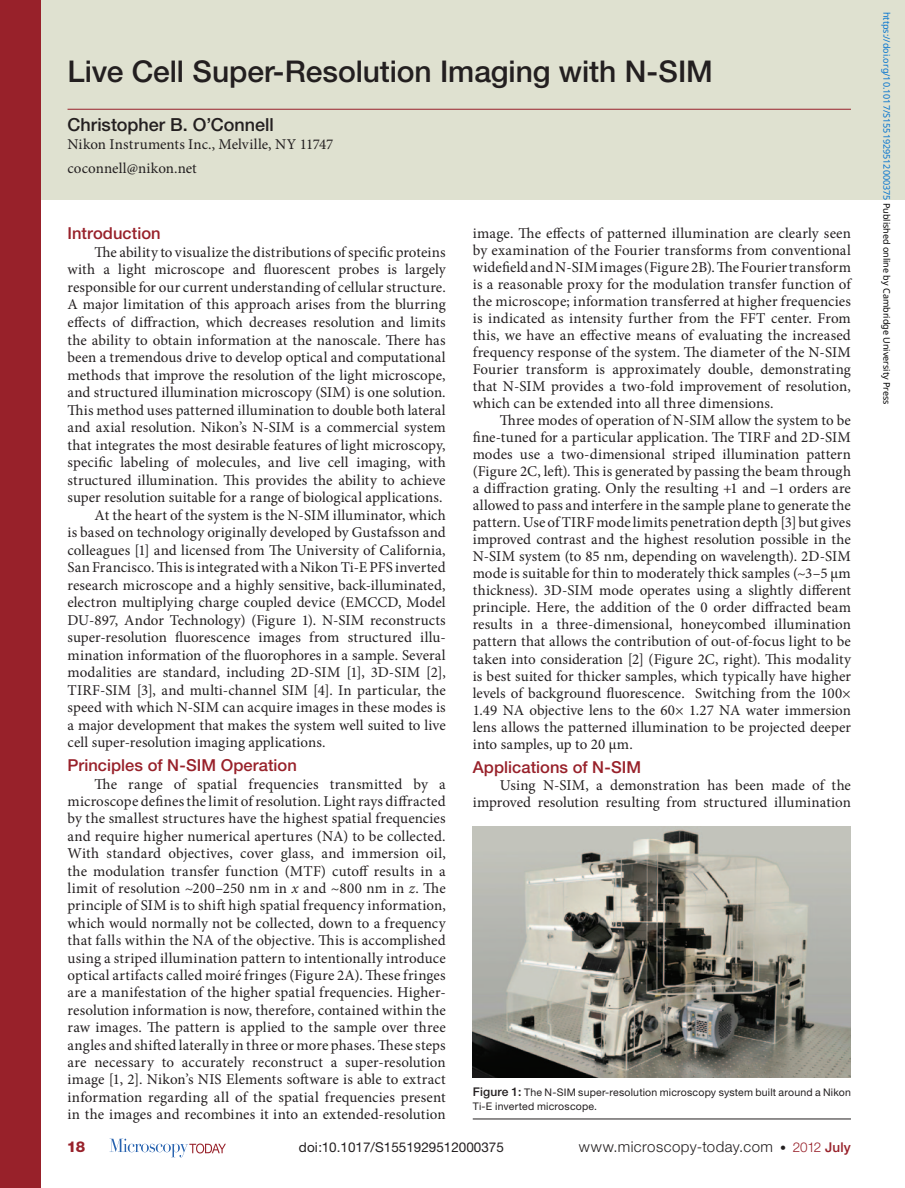
<style>
.page{position:relative;width:905px;height:1188px;background:#fff}
.page>*{position:absolute;margin:0;border:0;box-sizing:border-box;transform-origin:0 0}
.t1{font:500 30px "Helvetica Neue";letter-spacing:-.005em;color:#231f20}
.t2{font:500 18px "Helvetica Neue";color:#231f20}
.t3{font:500 16.5px "Helvetica Neue";color:#98212a}
.t4{font:15px/17.1px "Minion Pro";letter-spacing:.005em;color:#231f20;text-align:justify}
.t5{font:300 15px "Helvetica Neue";letter-spacing:.03em;color:#231f20}
.t6{font:800 15px "Helvetica Neue";color:#98212a}
.t7{font:13.5px "Helvetica Neue";color:#231f20}
.t8{font:10.5px/13.5px "Helvetica Neue";letter-spacing:.015em;color:#231f20}
.t9{font:9px "Noto Sans";color:#0172cf}
.s1{font-style:italic}
.s2{font-weight:500;font-size:12px}
.s3{font-size:12px}
.s4{font-size:13.5px;color:#98212a}
.s5{font-weight:500;font-size:13.5px;color:#98212a}
.s6{color:#000}
</style>
<div class="page">
<svg style="left:110px;top:1139px;width:116px;height:18px"></svg>
<div style="left:11px;top:0;width:893px;height:200px;background:#dfe1d0"></div>
<div style="left:0;top:0;width:40px;height:1188px;background:#98212a"></div>
<hr style="left:68px;top:109px;width:782px;height:1px;background:#98212a">
<hr style="left:473px;top:1119px;width:378px;height:1px;background:#231f20">
<img style="left:473px;top:827px;width:378px;height:251px">
<h1 class="t1" style="left:68px;top:53px;width:647px">Live Cell Super-Resolution Imaging with N-SIM</h1>
<p class="t2" style="left:68px;top:113px;width:208px">Christopher B. O’Connell</p>
<p class="t4" style="left:68px;top:132px;width:267px;line-height:24px">Nikon Instruments Inc., Melville, NY 11747 coconnell@nikon.net</p>
<p class="t3" style="left:68px;top:224px;width:95px">Introduction</p>
<p class="t4" style="left:94px;top:244px;width:352px">The ability to visualize the distributions of specific proteins</p>
<p class="t4" style="left:68px;top:261px;width:380px">with a light microscope and fluorescent probes is largely</p>
<p class="t4" style="left:68px;top:279px;width:380px">responsible for our current understanding of cellular structure.</p>
<p class="t4" style="left:68px;top:296px;width:379px">A major limitation of this approach arises from the blurring</p>
<p class="t4" style="left:68px;top:314px;width:379px">effects of diffraction, which decreases resolution and limits</p>
<p class="t4" style="left:68px;top:331px;width:379px">the ability to obtain information at the nanoscale. There has</p>
<p class="t4" style="left:68px;top:349px;width:379px">been a tremendous drive to develop optical and computational</p>
<p class="t4" style="left:68px;top:366px;width:380px">methods that improve the resolution of the light microscope,</p>
<p class="t4" style="left:68px;top:384px;width:379px">and structured illumination microscopy (SIM) is one solution.</p>
<p class="t4" style="left:68px;top:401px;width:380px">This method uses patterned illumination to double both lateral</p>
<p class="t4" style="left:68px;top:419px;width:379px">and axial resolution. Nikon’s N-SIM is a commercial system</p>
<p class="t4" style="left:68px;top:436px;width:379px">that integrates the most desirable features of light microscopy,</p>
<p class="t4" style="left:68px;top:454px;width:380px">specific labeling of molecules, and live cell imaging, with</p>
<p class="t4" style="left:68px;top:471px;width:379px">structured illumination. This provides the ability to achieve</p>
<p class="t4" style="left:68px;top:489px;width:376px">super resolution suitable for a range of biological applications.</p>
<p class="t4" style="left:94px;top:506px;width:352px">At the heart of the system is the N-SIM illuminator, which</p>
<p class="t4" style="left:68px;top:524px;width:380px">is based on technology originally developed by Gustafsson and</p>
<p class="t4" style="left:68px;top:541px;width:379px">colleagues [1] and licensed from The University of California,</p>
<p class="t4" style="left:68px;top:559px;width:379px">San Francisco. This is integrated with a Nikon Ti-E PFS inverted</p>
<p class="t4" style="left:68px;top:576px;width:379px">research microscope and a highly sensitive, back-illuminated,</p>
<p class="t4" style="left:68px;top:594px;width:380px">electron multiplying charge coupled device (EMCCD, Model</p>
<p class="t4" style="left:68px;top:611px;width:380px">DU-897, Andor Technology) (Figure 1). N-SIM reconstructs</p>
<p class="t4" style="left:68px;top:629px;width:379px">super-resolution fluorescence images from structured illu-</p>
<p class="t4" style="left:68px;top:646px;width:379px">mination information of the fluorophores in a sample. Several</p>
<p class="t4" style="left:68px;top:664px;width:380px">modalities are standard, including 2D-SIM [1], 3D-SIM [2],</p>
<p class="t4" style="left:68px;top:681px;width:380px">TIRF-SIM [3], and multi-channel SIM [4]. In particular, the</p>
<p class="t4" style="left:68px;top:699px;width:380px">speed with which N-SIM can acquire images in these modes is</p>
<p class="t4" style="left:68px;top:716px;width:380px">a major development that makes the system well suited to live</p>
<p class="t4" style="left:68px;top:734px;width:259px">cell super-resolution imaging applications.</p>
<p class="t3" style="left:68px;top:756px;width:231px">Principles of N-SIM Operation</p>
<p class="t4" style="left:68px;top:775px;width:380px;text-indent:27px">The range of spatial frequencies transmitted by a microscope defines the limit of resolution. Light rays diffracted by the smallest structures have the highest spatial frequencies and require higher numerical apertures (NA) to be collected.<br>With standard objectives, cover glass, and immersion oil, the modulation transfer function (MTF) cutoff results in a limit of resolution ~200–250 nm in <span class="s1">x</span> and ~800 nm in <span class="s1">z</span>. The principle of SIM is to shift high spatial frequency information, which would normally not be collected, down to a frequency that falls within the NA of the objective. This is accomplished using a striped illumination pattern to intentionally introduce optical artifacts called moiré fringes (Figure 2A). These fringes are a manifestation of the higher spatial frequencies. Higher&shy;resolution information is now, therefore, contained within the raw images. The pattern is applied to the sample over three angles and shifted laterally in three or more phases. These steps are necessary to accurately reconstruct a super-resolution image [1, 2]. Nikon’s NIS Elements software is able to extract information regarding all of the spatial frequencies present in the images and recombines it into an extended-resolution</p>
<p class="t4" style="left:472px;top:224px;width:380px">image. The effects of patterned illumination are clearly seen by examination of the Fourier transforms from conventional widefield and N-SIM images (Figure 2B). The Fourier transform is a reasonable proxy for the modulation transfer function of the microscope; information transferred at higher frequencies is indicated as intensity further from the FFT center. From this, we have an effective means of evaluating the increased frequency response of the system. The diameter of the N-SIM Fourier transform is approximately double, demonstrating that N-SIM provides a two-fold improvement of resolution, which can be extended into all three dimensions.</p>
<p class="t4" style="left:472px;top:412px;width:380px;text-indent:27px">Three modes of operation of N-SIM allow the system to be fine-tuned for a particular application. The TIRF and 2D-SIM modes use a two-dimensional striped illumination pattern (Figure 2C, left). This is generated by passing the beam through a diffraction grating. Only the resulting +1 and −1 orders are allowed to pass and interfere in the sample plane to generate the pattern. Use of TIRF mode limits penetration depth [3] but gives improved contrast and the highest resolution possible in the N-SIM system (to 85 nm, depending on wavelength). 2D-SIM mode is suitable for thin to moderately thick samples (~3–5 µm thickness). 3D-SIM mode operates using a slightly different principle. Here, the addition of the 0 order diffracted beam results in a three-dimensional, honeycombed illumination pattern that allows the contribution of out-of-focus light to be taken into consideration [2] (Figure 2C, right). This modality is best suited for thicker samples, which typically have higher levels of background fluorescence. Switching from the 100× 1.49 NA objective lens to the 60× 1.27 NA water immersion lens allows the patterned illumination to be projected deeper into samples, up to 20 μm.</p>
<p class="t3" style="left:472px;top:757px;width:170px">Applications of N-SIM</p>
<p class="t4" style="left:472px;top:777px;width:380px;text-align:right">Using N-SIM, a demonstration has been made of the improved resolution resulting from structured illumination</p>
<p class="t8" style="left:473px;top:1085px;width:379px"><span class="s2">Figure 1:</span> The N-SIM super-resolution microscopy system built around a Nikon<br>Ti-E inverted microscope.</p>
<p class="t6" style="left:67px;top:1138px;width:20px">18</p>
<p class="t7" style="left:299px;top:1139px;width:206px">doi:10.1017/S1551929512000375</p>
<p class="t5" style="left:578px;top:1137px;width:274px">www.microscopy-today.com <span class="s3">•</span> <span class="s4">2012</span> <span class="s5">July</span></p>
<p class="t9" style="left:893px;top:12px;width:394px;rotate:90deg">https://doi.org/10.1017/S1551929512000375 <span class="s6">Published online by Cambridge University Press</span></p>
</div>
